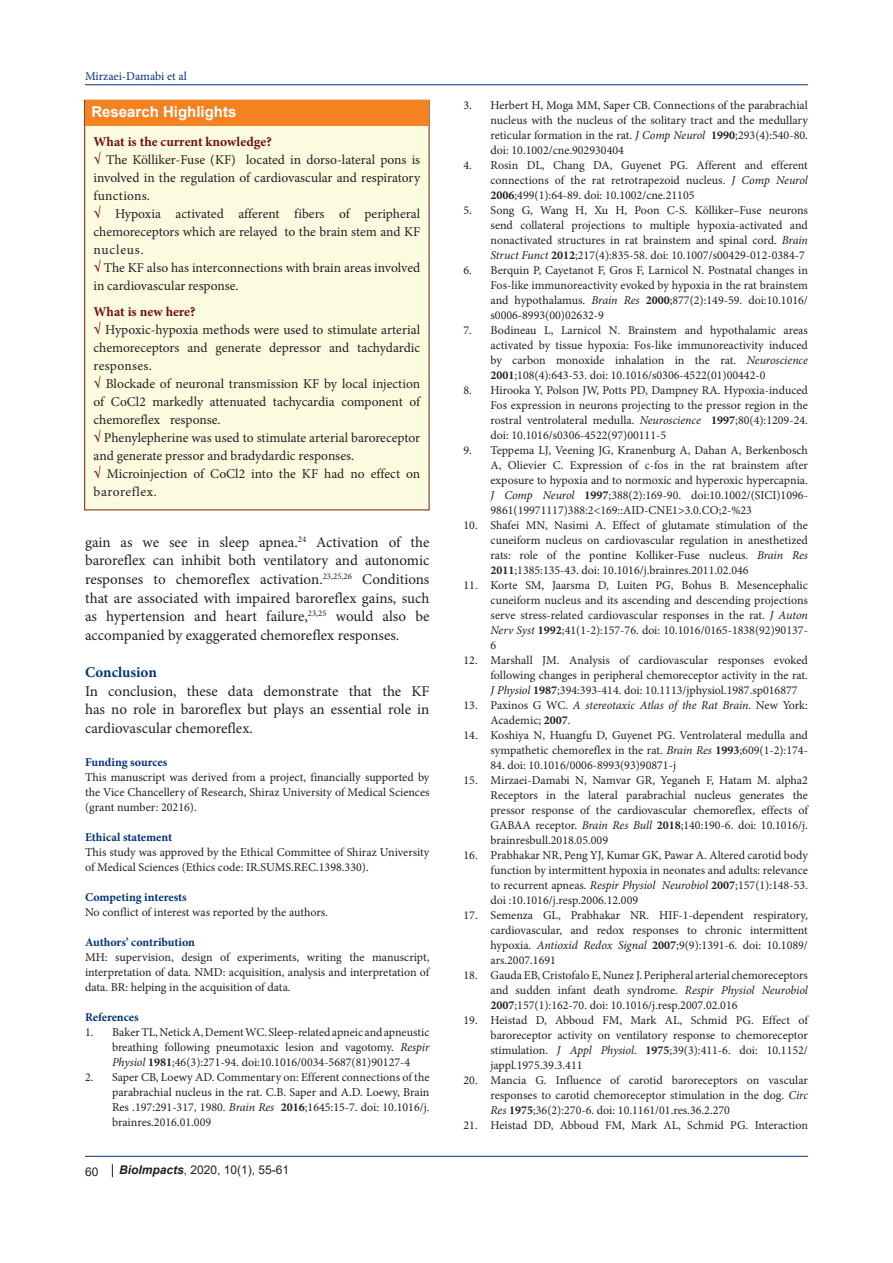
<style>
.page{position:relative;width:893px;height:1263px;background:#fff}
.page>*{position:absolute;margin:0;border:0;box-sizing:border-box;transform-origin:0 0}
.t1{font:15px/18.6px "Minion Pro";color:#231f20;text-align:justify}
.t2{font:700 15px "Arial";color:#fff}
.t3{font:700 15px "Minion Pro";color:#053278}
.BT{font:13.5px/18px "Minion Pro";color:#231f20;text-align:justify}
.BT-2{font:700 13.5px "Minion Pro";color:#730e10}
.t4{font:12px/15px "Minion Pro";color:#231f20;text-align:justify}
.t5{font:700 12px "Minion Pro";letter-spacing:-.005em;color:#053278}
.t6{font:12px "Arial";color:#231f20}
.t7{font:12px "Minion Pro";color:#053278}
.s1{font-weight:700;color:#730e10}
.s2{font-style:italic}
.s3{font-weight:700}
.s4{font-weight:700;font-style:italic}
</style>
<div class="page">
<hr style="left:85px;top:84px;width:723px;height:1px;background:#053278">
<hr style="left:85px;top:1156px;width:723px;height:1px;background:#053278">
<svg style="left:112px;top:1164px;width:1px;height:13px"></svg>
<div style="left:85px;top:100px;width:344px;height:410px;background:#fbfbe0"></div>
<div style="left:85px;top:100px;width:344px;height:25px;background:#f58220"></div>
<p class="t7" style="left:85px;top:68px;width:103px">Mirzaei-Damabi et al</p>
<p class="t2" style="left:91px;top:101px;width:147px">Research Highlights</p>
<p class="BT-2" style="left:94px;top:132px;width:180px">What is the current knowledge?</p>
<p class="BT" style="left:94px;top:150px;width:328px"><span class="s1">√</span> The Kölliker-Fuse (KF) located in dorso-lateral pons is involved in the regulation of cardiovascular and respiratory functions.</p>
<p class="BT" style="left:94px;top:204px;width:328px"><span class="s1">√</span> Hypoxia activated afferent fibers of peripheral chemoreceptors which are relayed to the brain stem and KF nucleus.</p>
<p class="BT" style="left:94px;top:258px;width:328px"><span class="s1">√</span> The KF also has interconnections with brain areas involved in cardiovascular response.</p>
<p class="BT-2" style="left:94px;top:302px;width:104px">What is new here?</p>
<p class="BT" style="left:94px;top:321px;width:328px"><span class="s1">√</span> Hypoxic-hypoxia methods were used to stimulate arterial chemoreceptors and generate depressor and tachydardic responses.</p>
<p class="BT" style="left:94px;top:375px;width:328px"><span class="s1">√</span> Blockade of neuronal transmission KF by local injection of CoCl2 markedly attenuated tachycardia component of chemoreflex response.</p>
<p class="BT" style="left:94px;top:429px;width:328px"><span class="s1">√</span> Phenylepherine was used to stimulate arterial baroreceptor and generate pressor and bradydardic responses.</p>
<p class="BT" style="left:94px;top:465px;width:328px"><span class="s1">√</span> Microinjection of CoCl2 into the KF had no effect on baroreflex.</p>
<p class="t1" style="left:85px;top:533px;width:346px">gain as we see in sleep apnea.<sup>24</sup> Activation of the baroreflex can inhibit both ventilatory and autonomic responses to chemoreflex activation.<sup>23,25,26</sup> Conditions that are associated with impaired baroreflex gains, such as hypertension and heart failure,<sup>23,25</sup> would also be accompanied by exaggerated chemoreflex responses.</p>
<p class="t3" style="left:85px;top:661px;width:73px">Conclusion</p>
<p class="t1" style="left:85px;top:681px;width:346px">In conclusion, these data demonstrate that the KF has no role in baroreflex but plays an essential role in cardiovascular chemoreflex.</p>
<p class="t5" style="left:85px;top:754px;width:84px">Funding sources</p>
<p class="t4" style="left:85px;top:770px;width:346px">This manuscript was derived from a project, financially supported by the Vice Chancellery of Research, Shiraz University of Medical Sciences (grant number: 20216).</p>
<p class="t5" style="left:85px;top:829px;width:89px">Ethical statement</p>
<p class="t4" style="left:85px;top:845px;width:346px">This study was approved by the Ethical Committee of Shiraz University of Medical Sciences (Ethics code: IR.SUMS.REC.1398.330).</p>
<p class="t5" style="left:85px;top:889px;width:103px">Competing interests</p>
<p class="t4" style="left:85px;top:905px;width:244px">No conflict of interest was reported by the authors.</p>
<p class="t5" style="left:85px;top:934px;width:112px">Authors’ contribution</p>
<p class="t4" style="left:85px;top:950px;width:346px">MH: supervision, design of experiments, writing the manuscript, interpretation of data. NMD: acquisition, analysis and interpretation of data. BR: helping in the acquisition of data.</p>
<p class="t5" style="left:85px;top:1009px;width:55px">References</p>
<p class="t4" style="left:112px;top:1025px;width:319px;text-indent:-27px">1. Baker TL, Netick A, Dement WC. Sleep-related apneic and apneustic breathing following pneumotaxic lesion and vagotomy. <span class="s2">Respir Physiol</span> <span class="s3">1981</span>;46(3):271-94. doi:10.1016/0034-5687(81)90127-4</p>
<p class="t4" style="left:112px;top:1070px;width:319px;text-indent:-27px">2. Saper CB, Loewy AD. Commentary on: Efferent connections of the parabrachial nucleus in the rat. C.B. Saper and A.D. Loewy, Brain Res .197:291-317, 1980. <span class="s2">Brain Res</span> <span class="s3">2016</span>;1645:15-7. doi: 10.1016/j. brainres.2016.01.009</p>
<p class="t6" style="left:85px;top:1163px;width:15px">60</p>
<p class="t6" style="left:119px;top:1162px;width:172px"><span class="s4">BioImpacts</span>, 2020, 10(1), 55-61</p>
<p class="t4" style="left:490px;top:97px;width:319px;text-indent:-27px">3. Herbert H, Moga MM, Saper CB. Connections of the parabrachial nucleus with the nucleus of the solitary tract and the medullary reticular formation in the rat. <span class="s2">J Comp Neurol</span> <span class="s3">1990</span>;293(4):540-80. doi: 10.1002/cne.902930404</p>
<p class="t4" style="left:490px;top:157px;width:319px;text-indent:-27px">4. Rosin DL, Chang DA, Guyenet PG. Afferent and efferent connections of the rat retrotrapezoid nucleus. <span class="s2">J Comp Neurol </span><span class="s3">2006</span>;499(1):64-89. doi: 10.1002/cne.21105</p>
<p class="t4" style="left:490px;top:202px;width:319px;text-indent:-27px">5. Song G, Wang H, Xu H, Poon C-S. Kölliker–Fuse neurons send collateral projections to multiple hypoxia-activated and nonactivated structures in rat brainstem and spinal cord. <span class="s2">Brain Struct Funct</span> <span class="s3">2012</span>;217(4):835-58. doi: 10.1007/s00429-012-0384-7</p>
<p class="t4" style="left:490px;top:262px;width:319px;text-indent:-27px">6. Berquin P, Cayetanot F, Gros F, Larnicol N. Postnatal changes in Fos-like immunoreactivity evoked by hypoxia in the rat brainstem and hypothalamus. <span class="s2">Brain Res</span> <span class="s3">2000</span>;877(2):149-59. doi:10.1016/ s0006-8993(00)02632-9</p>
<p class="t4" style="left:490px;top:322px;width:319px;text-indent:-27px">7. Bodineau L, Larnicol N. Brainstem and hypothalamic areas activated by tissue hypoxia: Fos-like immunoreactivity induced by carbon monoxide inhalation in the rat. <span class="s2">Neuroscience </span><span class="s3">2001</span>;108(4):643-53. doi: 10.1016/s0306-4522(01)00442-0</p>
<p class="t4" style="left:490px;top:382px;width:319px;text-indent:-27px">8. Hirooka Y, Polson JW, Potts PD, Dampney RA. Hypoxia-induced Fos expression in neurons projecting to the pressor region in the rostral ventrolateral medulla. <span class="s2">Neuroscience</span> <span class="s3">1997</span>;80(4):1209-24. doi: 10.1016/s0306-4522(97)00111-5</p>
<p class="t4" style="left:490px;top:442px;width:319px;text-indent:-27px">9. Teppema LJ, Veening JG, Kranenburg A, Dahan A, Berkenbosch A, Olievier C. Expression of c-fos in the rat brainstem after exposure to hypoxia and to normoxic and hyperoxic hypercapnia.<br><span class="s2">J Comp Neurol</span> <span class="s3">1997</span>;388(2):169-90. doi:10.1002/(SICI)1096- 9861(19971117)388:2&lt;169::AID-CNE1&gt;3.0.CO;2-%23</p>
<p class="t4" style="left:490px;top:517px;width:319px;text-indent:-27px">10. Shafei MN, Nasimi A. Effect of glutamate stimulation of the cuneiform nucleus on cardiovascular regulation in anesthetized rats: role of the pontine Kolliker-Fuse nucleus. <span class="s2">Brain Res </span><span class="s3">2011</span>;1385:135-43. doi: 10.1016/j.brainres.2011.02.046</p>
<p class="t4" style="left:490px;top:577px;width:319px;text-indent:-27px">11. Korte SM, Jaarsma D, Luiten PG, Bohus B. Mesencephalic cuneiform nucleus and its ascending and descending projections serve stress-related cardiovascular responses in the rat. <span class="s2">J Auton Nerv Syst</span> <span class="s3">1992</span>;41(1-2):157-76. doi: 10.1016/0165-1838(92)90137- 6</p>
<p class="t4" style="left:490px;top:652px;width:319px;text-indent:-27px">12. Marshall JM. Analysis of cardiovascular responses evoked following changes in peripheral chemoreceptor activity in the rat.<br><span class="s2">J Physiol</span> <span class="s3">1987</span>;394:393-414. doi: 10.1113/jphysiol.1987.sp016877</p>
<p class="t4" style="left:490px;top:697px;width:319px;text-indent:-27px">13. Paxinos G WC. <span class="s2">A stereotaxic Atlas of the Rat Brain</span>. New York:<br>Academic; <span class="s3">2007</span>.</p>
<p class="t4" style="left:463px;top:727px;width:346px;text-align:right">14. Koshiya N, Huangfu D, Guyenet PG. Ventrolateral medulla and sympathetic chemoreflex in the rat. <span class="s2">Brain Res</span> <span class="s3">1993</span>;609(1-2):174-</p>
<p class="t4" style="left:490px;top:757px;width:187px">84. doi: 10.1016/0006-8993(93)90871-j</p>
<p class="t4" style="left:490px;top:772px;width:319px;text-indent:-27px">15. Mirzaei-Damabi N, Namvar GR, Yeganeh F, Hatam M. alpha2<br>Receptors in the lateral parabrachial nucleus generates the pressor response of the cardiovascular chemoreflex, effects of GABAA receptor. <span class="s2">Brain Res Bull</span> <span class="s3">2018</span>;140:190-6. doi: 10.1016/j. brainresbull.2018.05.009</p>
<p class="t4" style="left:490px;top:847px;width:319px;text-indent:-27px">16. Prabhakar NR, Peng YJ, Kumar GK, Pawar A. Altered carotid body function by intermittent hypoxia in neonates and adults: relevance to recurrent apneas. <span class="s2">Respir Physiol Neurobiol</span> <span class="s3">2007</span>;157(1):148-53. doi :10.1016/j.resp.2006.12.009</p>
<p class="t4" style="left:490px;top:907px;width:319px;text-indent:-27px">17. Semenza GL, Prabhakar NR. HIF-1-dependent respiratory, cardiovascular, and redox responses to chronic intermittent hypoxia. <span class="s2">Antioxid Redox Signal</span> <span class="s3">2007</span>;9(9):1391-6. doi: 10.1089/ ars.2007.1691</p>
<p class="t4" style="left:490px;top:967px;width:319px;text-indent:-27px">18. Gauda EB, Cristofalo E, Nunez J. Peripheral arterial chemoreceptors and sudden infant death syndrome. <span class="s2">Respir Physiol Neurobiol </span><span class="s3">2007</span>;157(1):162-70. doi: 10.1016/j.resp.2007.02.016</p>
<p class="t4" style="left:490px;top:1012px;width:319px;text-indent:-27px">19. Heistad D, Abboud FM, Mark AL, Schmid PG. Effect of baroreceptor activity on ventilatory response to chemoreceptor stimulation. <span class="s2">J Appl Physiol</span>. <span class="s3">1975</span>;39(3):411-6. doi: 10.1152/ jappl.1975.39.3.411</p>
<p class="t4" style="left:490px;top:1072px;width:319px;text-indent:-27px">20. Mancia G. Influence of carotid baroreceptors on vascular responses to carotid chemoreceptor stimulation in the dog. <span class="s2">Circ Res</span> <span class="s3">1975</span>;36(2):270-6. doi: 10.1161/01.res.36.2.270</p>
<p class="t4" style="left:463px;top:1117px;width:346px">21. Heistad DD, Abboud FM, Mark AL, Schmid PG. Interaction</p>
</div>
